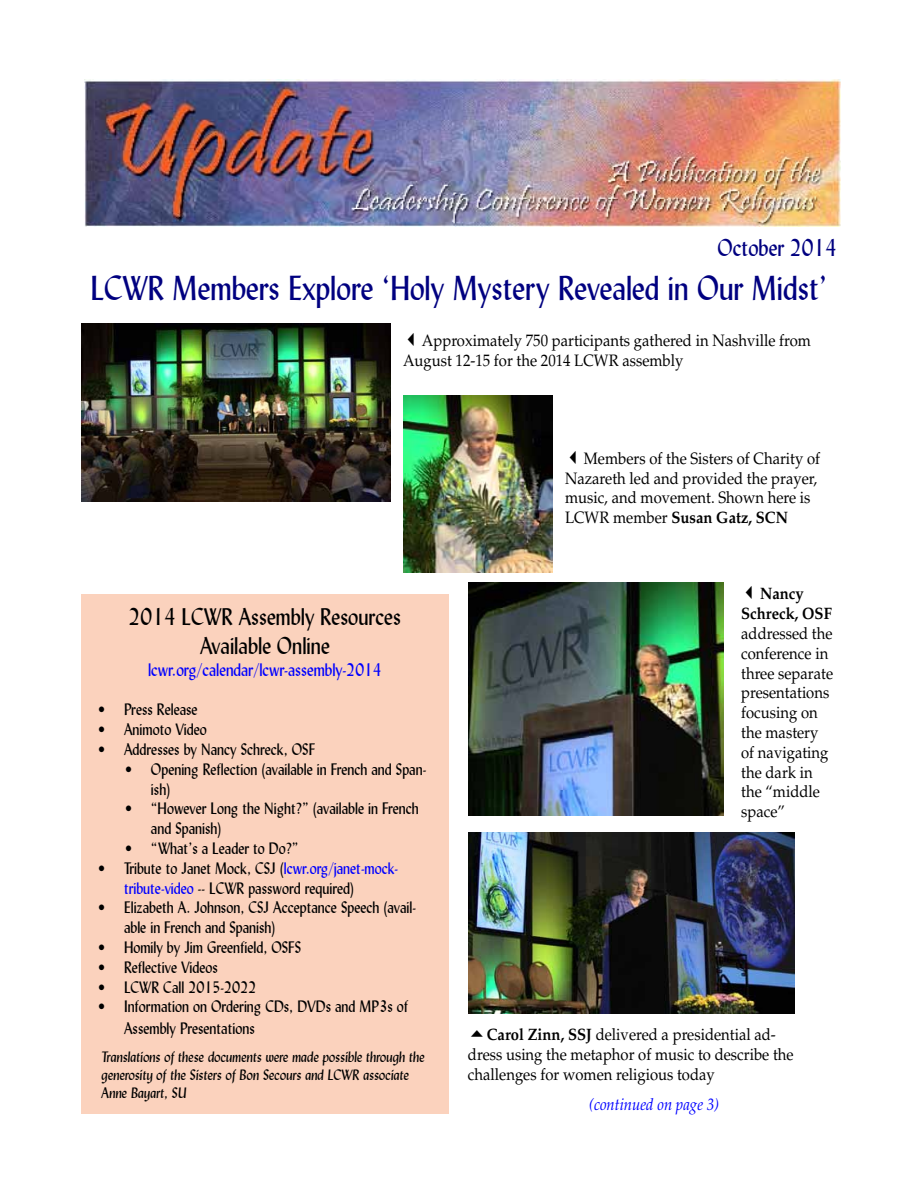
<style>
.page{position:relative;width:918px;height:1188px;background:#fff}
.page>*{position:absolute;margin:0;border:0;box-sizing:border-box;transform-origin:0 0}
.t1{font:34.5px "Lydian BT";color:#000080;scale:.9 1}
.t2{font:24px/28.8px "Lydian BT";color:#000;text-align:center;scale:.9 1}
.t3{font:24px "Lydian BT";color:#000080;scale:.9 1}
.t4{font:18px "Lydian BT";color:#00f;scale:.9 1}
.t5{font:16.5px/19.8px "Lydian BT";color:#000;scale:.9 1}
.t6{font:16.5px/19.8px "Palatino LT Std";color:#000;scale:.9 1}
.t7{font:italic 16.5px "Palatino LT Std";color:#00f;scale:.9 1}
.t8{font:700 16.5px/19.8px "Palatino LT Std";color:#000;scale:.9 1}
.t9{font:italic 15px/18px "Lydian BT";color:#000;scale:.9 1}
.s1{font-family:"Palatino LT Std"}
.s2{color:#00f}
.s3{font-weight:700}
</style>
<div class="page">
<img style="left:84px;top:80px;width:756px;height:147px">
<div style="left:81px;top:594px;width:368px;height:519px;background:#fbd2bd"></div>
<img style="left:403px;top:395px;width:149px;height:177px">
<img style="left:468px;top:833px;width:327px;height:180px">
<img style="left:468px;top:583px;width:256px;height:232px">
<img style="left:81px;top:324px;width:309px;height:177px">
<h2 class="t3" style="left:718px;top:232px;width:134px">October 2014</h2>
<h1 class="t1" style="left:90px;top:266px;width:820px">LCWR Members Explore ‘Holy Mystery Revealed in Our Midst’</h1>
<p class="t6" style="left:403px;top:331px;width:455px">✓Approximately 750 participants gathered in Nashville from<br>August 12-15 for the 2014 LCWR assembly</p>
<h2 class="t2" style="left:129px;top:603px;width:304px">2014 LCWR Assembly Resources<br>Available Online</h2>
<p class="t4" style="left:148px;top:659px;width:261px">lcwr.org/calendar/lcwr-assembly-2014</p>
<p class="t5" style="left:97px;top:700px;width:113px"><span class="s1">•</span> Press Release</p>
<p class="t5" style="left:97px;top:719px;width:124px"><span class="s1">•</span> Animoto Video</p>
<p class="t5" style="left:97px;top:739px;width:244px"><span class="s1">•</span> Addresses by Nancy Schreck, OSF</p>
<p class="t5" style="left:151px;top:759px;width:307px;text-indent:-27px"><span class="s1">•</span> Opening Reflection (available in French and Span&shy;ish)</p>
<p class="t5" style="left:151px;top:799px;width:299px;text-indent:-27px"><span class="s1">•</span> “However Long the Night?” (available in French and Spanish)</p>
<p class="t5" style="left:124px;top:838px;width:195px"><span class="s1">•</span> “What’s a Leader to Do?”</p>
<p class="t5" style="left:124px;top:858px;width:306px;text-indent:-27px"><span class="s1">•</span> Tribute to Janet Mock, CSJ (<span class="s2">lcwr.org/janet-mock&shy;tribute-video</span> -- LCWR password required)</p>
<p class="t5" style="left:124px;top:898px;width:326px;text-indent:-27px"><span class="s1">•</span> Elizabeth A. Johnson, CSJ Acceptance Speech (avail&shy;able in French and Spanish)</p>
<p class="t5" style="left:97px;top:937px;width:229px"><span class="s1">•</span> Homily by Jim Greenfield, OSFS</p>
<p class="t5" style="left:97px;top:957px;width:136px"><span class="s1">•</span> Reflective Videos</p>
<p class="t5" style="left:97px;top:977px;width:179px"><span class="s1">•</span> LCWR Call 2015-2022</p>
<p class="t5" style="left:124px;top:996px;width:317px;line-height:21.6px;text-indent:-27px"><span class="s1">•</span> Information on Ordering CDs, DVDs and MP3s of<br>Assembly Presentations</p>
<p class="t9" style="left:102px;top:1047px;width:361px">Translations of these documents were made possible through the generosity of the Sisters of Bon Secours and LCWR associate<br>Anne Bayart, SU</p>
<p class="t6" style="left:565px;top:449px;width:285px">✓Members of the Sisters of Charity of Nazareth led and provided the prayer, music, and movement. Shown here is LCWR member <span class="s3">Susan Gatz, SCN</span></p>
<p class="t8" style="left:741px;top:584px;width:102px">✓Nancy<br>Schreck, OSF</p>
<p class="t6" style="left:741px;top:624px;width:104px">addressed the conference in three separate presentations focusing on the mastery of navigating the dark in the “middle space”</p>
<p class="t6" style="left:468px;top:1025px;width:363px;text-indent:19px"><span class="s3">Carol Zinn, SSJ</span> delivered a presidential ad&shy;dress using the metaphor of music to describe the challenges for women religious today</p>
<p class="t7" style="left:589px;top:1095px;width:146px">(continued on page 3)</p>
</div>
